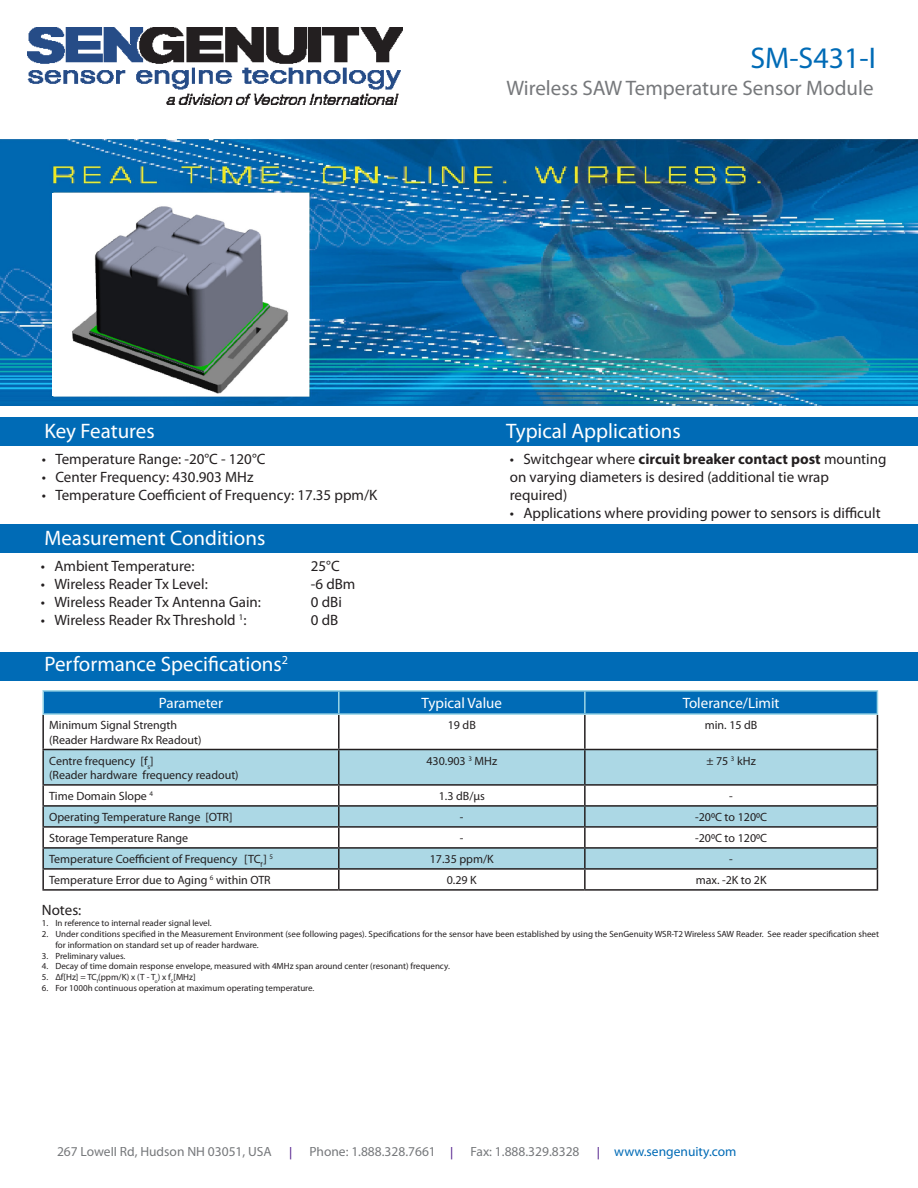
<style>
.page{position:relative;width:918px;height:1188px;background:#fff}
.page>*{position:absolute;margin:0;border:0;box-sizing:border-box;transform-origin:0 0}
.t1{font:30px "Myriad Pro";color:#006bb6}
.t2{font:21px "Myriad Pro";color:#fff}
.t3{font:21px "Myriad Pro";color:#76787b}
.t4{font:15px/18px "Myriad Pro";color:#231f20}
.t5{font:15px "Myriad Pro";color:#fff}
.t6{font:13.5px "Myriad Pro";color:#76787b}
.t7{font:13.5px "Myriad Pro";color:#006bb6}
.t8{font:13.5px "Myriad Pro";color:#4a1486}
.t9{font:12px "Myriad Pro";color:#231f20}
.t10{font:9px/10.8px "Myriad Pro";color:#231f20}
.s1{font-weight:700}
.s2{color:#4a1486}
</style>
<div class="page">
<div style="left:0;top:417px;width:918px;height:29px;background:#006bb6"></div>
<img style="left:27px;top:27px;width:375px;height:77px">
<div style="left:0;top:524px;width:918px;height:29px;background:#006bb6"></div>
<svg style="left:44px;top:715px;width:833px;height:34px"></svg>
<div style="left:44px;top:750px;width:833px;height:34px;background:#acd8e5"></div>
<hr style="left:42px;top:715px;width:2px;height:34px;background:#231f20">
<hr style="left:338px;top:715px;width:2px;height:34px;background:#231f20">
<hr style="left:584px;top:715px;width:2px;height:34px;background:#231f20">
<hr style="left:877px;top:715px;width:1px;height:34px;background:#231f20">
<hr style="left:42px;top:749px;width:297px;height:1px;background:#231f20">
<hr style="left:42px;top:750px;width:2px;height:34px;background:#231f20">
<hr style="left:339px;top:749px;width:246px;height:1px;background:#231f20">
<hr style="left:338px;top:750px;width:2px;height:34px;background:#231f20">
<hr style="left:585px;top:749px;width:293px;height:1px;background:#231f20">
<hr style="left:584px;top:750px;width:2px;height:34px;background:#231f20">
<hr style="left:877px;top:750px;width:1px;height:34px;background:#231f20">
<hr style="left:42px;top:784px;width:297px;height:2px;background:#231f20">
<hr style="left:339px;top:784px;width:246px;height:2px;background:#231f20">
<hr style="left:585px;top:784px;width:293px;height:2px;background:#231f20">
<hr style="left:42px;top:690px;width:297px;height:2px;background:#9ad5e6">
<hr style="left:42px;top:692px;width:2px;height:21px;background:#9ad5e6">
<hr style="left:339px;top:690px;width:246px;height:2px;background:#9ad5e6">
<hr style="left:585px;top:690px;width:293px;height:2px;background:#9ad5e6">
<div style="left:43px;top:691px;width:835px;height:22px;background:#006bb6"></div>
<hr style="left:42px;top:713px;width:297px;height:2px;background:#9ad5e6">
<hr style="left:339px;top:713px;width:246px;height:2px;background:#9ad5e6">
<hr style="left:585px;top:713px;width:293px;height:2px;background:#9ad5e6">
<hr style="left:42px;top:889px;width:297px;height:2px;background:#231f20">
<hr style="left:339px;top:889px;width:246px;height:2px;background:#231f20">
<hr style="left:585px;top:889px;width:293px;height:2px;background:#231f20">
<svg style="left:42px;top:786px;width:836px;height:103px"></svg>
<div style="left:0;top:652px;width:918px;height:29px;background:#006bb6"></div>
<img style="left:0;top:139px;width:918px;height:267px">
<img style="left:53px;top:193px;width:256px;height:203px">
<p class="t1" style="left:750px;top:40px;width:127px">SM-S431-I</p>
<p class="t3" style="left:506px;top:75px;width:369px">Wireless SAW Temperature Sensor Module</p>
<p class="t2" style="left:44px;top:418px;width:112px">Key Features</p>
<p class="t4" style="left:42px;top:450px;width:225px">• Temperature Range: -20°C - 120°C</p>
<p class="t4" style="left:42px;top:468px;width:213px">• Center Frequency: 430.903 MHz</p>
<p class="t4" style="left:42px;top:486px;width:337px">• Temperature Coefficient of Frequency: 17.35 ppm/K</p>
<p class="t2" style="left:44px;top:525px;width:222px">Measurement Conditions</p>
<p class="t4" style="left:41px;top:556px;width:155px">• Ambient Temperature:</p>
<p class="t4" style="left:311px;top:556px;width:30px">25°C</p>
<p class="t4" style="left:41px;top:574px;width:168px">• Wireless Reader Tx Level:</p>
<p class="t4" style="left:311px;top:574px;width:46px">-6 dBm</p>
<p class="t4" style="left:41px;top:592px;width:222px">• Wireless Reader Tx Antenna Gain:</p>
<p class="t4" style="left:311px;top:592px;width:32px">0 dBi</p>
<p class="t4" style="left:41px;top:610px;width:207px">• Wireless Reader Rx Threshold <sup>1</sup>:</p>
<p class="t4" style="left:311px;top:610px;width:29px">0 dB</p>
<p class="t2" style="left:44px;top:651px;width:245px">Performance Specifications<sup>2</sup></p>
<p class="t2" style="left:506px;top:418px;width:176px">Typical Applications</p>
<p class="t4" style="left:510px;top:450px;width:378px">• Switchgear where <span class="s1">circuit breaker contact post</span> mounting on varying diameters is desired (additional tie wrap required)</p>
<p class="t4" style="left:510px;top:504px;width:372px">• Applications where providing power to sensors is difficult</p>
<p class="t5" style="left:159px;top:694px;width:66px">Parameter</p>
<p class="t5" style="left:422px;top:694px;width:82px">Typical Value</p>
<p class="t5" style="left:683px;top:694px;width:98px">Tolerance/Limit</p>
<p class="t9" style="left:49px;top:718px;width:130px">Minimum Signal Strength</p>
<p class="t9" style="left:49px;top:732px;width:154px">(Reader Hardware Rx Readout)</p>
<p class="t9" style="left:448px;top:718px;width:30px">19 dB</p>
<p class="t9" style="left:705px;top:718px;width:54px">min. 15 dB</p>
<p class="t9" style="left:49px;top:753px;width:106px">Centre frequency [f<sub>s</sub>]</p>
<p class="t9" style="left:49px;top:767px;width:191px">(Reader hardware frequency readout)</p>
<p class="t9" style="left:426px;top:753px;width:72px">430.903 <sup>3</sup> MHz</p>
<p class="t9" style="left:706px;top:753px;width:51px">± 75 <sup>3</sup> kHz</p>
<p class="t9" style="left:49px;top:788px;width:105px">Time Domain Slope <sup>4</sup></p>
<p class="t9" style="left:439px;top:788px;width:48px">1.3 dB/μs</p>
<p class="t9" style="left:729px;top:788px;width:5px">-</p>
<p class="t9" style="left:49px;top:809px;width:185px">Operating Temperature Range [OTR]</p>
<p class="t9" style="left:460px;top:809px;width:5px">-</p>
<p class="t9" style="left:695px;top:809px;width:74px">-200C to 1200C</p>
<p class="t9" style="left:49px;top:830px;width:141px">Storage Temperature Range</p>
<p class="t9" style="left:460px;top:830px;width:5px">-</p>
<p class="t9" style="left:695px;top:830px;width:74px">-200C to 1200C</p>
<p class="t9" style="left:49px;top:851px;width:225px">Temperature Coefficient of Frequency [TC<sub>f</sub>] <sup>5</sup></p>
<p class="t9" style="left:430px;top:851px;width:65px">17.35 ppm/K</p>
<p class="t9" style="left:729px;top:851px;width:5px">-</p>
<p class="t9" style="left:49px;top:872px;width:223px">Temperature Error due to Aging <sup>6</sup> within OTR</p>
<p class="t9" style="left:447px;top:872px;width:32px">0.29 K</p>
<p class="t9" style="left:696px;top:872px;width:72px">max. -2K to 2K</p>
<p class="t4" style="left:42px;top:901px;width:41px">Notes:</p>
<p class="t10" style="left:42px;top:918px;width:171px">1. In reference to internal reader signal level.</p>
<p class="t10" style="left:55px;top:928px;width:825px;text-indent:-14px">2. Under conditions specified in the Measurement Environment (see following pages). Specifications for the sensor have been established by using the SenGenuity WSR-T2 Wireless SAW Reader. See reader specification sheet for information on standard set up of reader hardware.</p>
<p class="t10" style="left:42px;top:950px;width:85px">3. Preliminary values.</p>
<p class="t10" style="left:42px;top:961px;width:410px">4. Decay of time domain response envelope, measured with 4MHz span around center (resonant) frequency.</p>
<p class="t10" style="left:42px;top:972px;width:155px">5. Δf[Hz] = TC<sub>f</sub>(ppm/K) x (T - T<sub>o</sub>) x f<sub>S</sub>[MHz]</p>
<p class="t10" style="left:42px;top:982px;width:274px">6. For 1000h continuous operation at maximum operating temperature.</p>
<p class="t6" style="left:57px;top:1143px;width:216px">267 Lowell Rd, Hudson NH 03051, USA</p>
<p class="t8" style="left:289px;top:1143px;width:5px">|</p>
<p class="t6" style="left:309px;top:1143px;width:146px">Phone: 1.888.328.7661 <span class="s2">|</span></p>
<p class="t6" style="left:471px;top:1143px;width:110px">Fax: 1.888.329.8328</p>
<p class="t7" style="left:597px;top:1143px;width:141px"><span class="s2">|</span> www.sengenuity.com</p>
</div>
